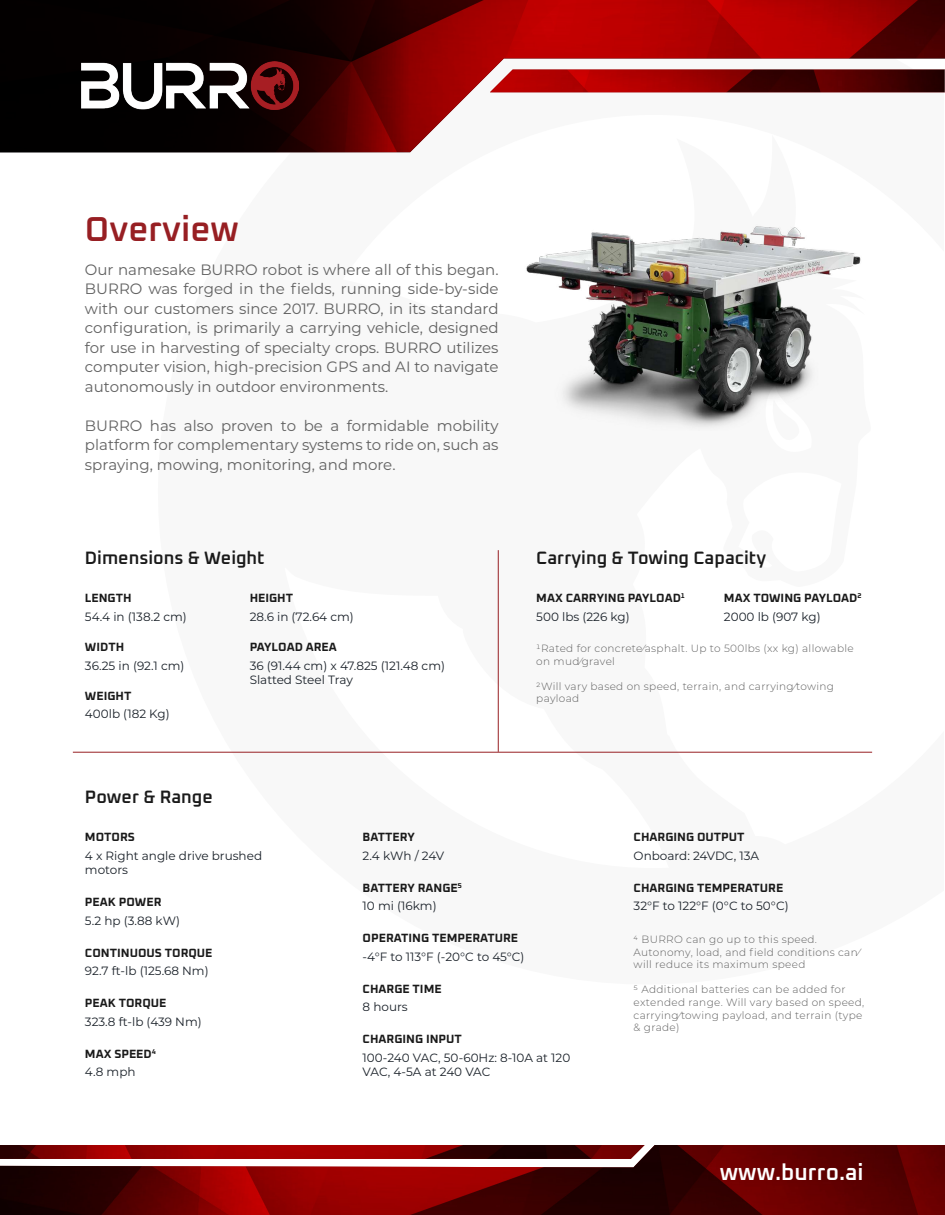
<style>
.page{position:relative;width:945px;height:1215px;background:#fff}
.page>*{position:absolute;margin:0;border:0;box-sizing:border-box;transform-origin:0 0}
.t1{font:200 34.8px "Oxanium";color:#971f23}
.t2{font:200 22.65px "Oxanium";color:#fff}
.t3{font:200 18px "Oxanium";color:#1a1a1a}
.t4{font:15px/19.5px "Montserrat";color:#616161;text-align:justify}
.t5{font:12px/14.4px "Montserrat";color:#1a2129}
.t6{font:200 12px "Oxanium";color:#1a1a1a}
.t7{font:300 10.5px/12.6px "Montserrat";letter-spacing:.03em;color:#616161}
</style>
<div class="page">
<img style="left:526px;top:226px;width:335px;height:205px">
<hr style="left:498px;top:550px;width:1px;height:202px;background:#971f23">
<hr style="left:73px;top:752px;width:799px;height:1px;background:#971f23">
<img style="left:562px;top:0;width:383px;height:93px">
<img style="left:562px;top:70px;width:383px;height:22px">
<svg style="left:0;top:0;width:562px;height:152px;background:#4b1b1b"></svg>
<img style="left:82px;top:62px;width:216px;height:48px">
<img style="left:0;top:1145px;width:945px;height:70px">
<img style="left:0;top:1145px;width:645px;height:14px">
<h1 class="t1" style="left:85px;top:215px;width:155px">Overview</h1>
<p class="t4" style="left:85px;top:260px;width:415px">Our namesake BURRO robot is where all of this began.<br>BURRO was forged in the fields, running side-by-side with our customers since 2017. BURRO, in its standard configuration, is primarily a carrying vehicle, designed for use in harvesting of specialty crops. BURRO utilizes computer vision, high-precision GPS and AI to navigate autonomously in outdoor environments.</p>
<p class="t4" style="left:85px;top:416px;width:415px">BURRO has also proven to be a formidable mobility platform for complementary systems to ride on, such as spraying, mowing, monitoring, and more.</p>
<p class="t3" style="left:85px;top:551px;width:181px">Dimensions &amp; Weight</p>
<p class="t3" style="left:536px;top:551px;width:231px">Carrying &amp; Towing Capacity</p>
<p class="t6" style="left:85px;top:593px;width:48px">LENGTH</p>
<p class="t6" style="left:250px;top:593px;width:45px">HEIGHT</p>
<p class="t6" style="left:536px;top:593px;width:150px">MAX CARRYING PAYLOAD<sup>1</sup></p>
<p class="t6" style="left:724px;top:593px;width:139px">MAX TOWING PAYLOAD<sup>2</sup></p>
<p class="t5" style="left:85px;top:610px;width:103px">54.4 in (138.2 cm)</p>
<p class="t5" style="left:250px;top:610px;width:106px">28.6 in (72.64 cm)</p>
<p class="t5" style="left:536px;top:610px;width:95px">500 lbs (226 kg)</p>
<p class="t5" style="left:250px;top:659px;width:197px">36 (91.44 cm) x 47.825 (121.48 cm)<br>Slatted Steel Tray</p>
<p class="t5" style="left:724px;top:610px;width:98px">2000 lb (907 kg)</p>
<p class="t6" style="left:85px;top:642px;width:41px">WIDTH</p>
<p class="t6" style="left:250px;top:642px;width:89px">PAYLOAD AREA</p>
<p class="t7" style="left:536px;top:643px;width:319px">1Rated for concrete/asphalt. Up to 500lbs (xx kg) allowable on mud/gravel</p>
<p class="t7" style="left:536px;top:681px;width:299px">2Will vary based on speed, terrain, and carrying/towing payload</p>
<p class="t5" style="left:85px;top:659px;width:101px">36.25 in (92.1 cm)</p>
<p class="t6" style="left:85px;top:691px;width:48px">WEIGHT</p>
<p class="t5" style="left:85px;top:707px;width:86px">400lb (182 Kg)</p>
<p class="t3" style="left:85px;top:790px;width:129px">Power &amp; Range</p>
<p class="t6" style="left:85px;top:832px;width:51px">MOTORS</p>
<p class="t5" style="left:85px;top:849px;width:179px">4 x Right angle drive brushed motors</p>
<p class="t6" style="left:85px;top:897px;width:78px">PEAK POWER</p>
<p class="t5" style="left:85px;top:914px;width:97px">5.2 hp (3.88 kW)</p>
<p class="t6" style="left:85px;top:947px;width:129px">CONTINUOUS TORQUE</p>
<p class="t5" style="left:85px;top:964px;width:125px">92.7 ft-lb (125.68 Nm)</p>
<p class="t6" style="left:85px;top:998px;width:83px">PEAK TORQUE</p>
<p class="t5" style="left:85px;top:1015px;width:118px">323.8 ft-lb (439 Nm)</p>
<p class="t6" style="left:85px;top:1048px;width:72px">MAX SPEED<sup>4</sup></p>
<p class="t5" style="left:85px;top:1065px;width:52px">4.8 mph</p>
<p class="t6" style="left:363px;top:832px;width:54px">BATTERY</p>
<p class="t6" style="left:634px;top:832px;width:112px">CHARGING OUTPUT</p>
<p class="t5" style="left:363px;top:849px;width:83px">2.4 kWh / 24V</p>
<p class="t5" style="left:634px;top:849px;width:127px">Onboard: 24VDC, 13A</p>
<p class="t6" style="left:363px;top:883px;width:101px">BATTERY RANGE<sup>5</sup></p>
<p class="t6" style="left:634px;top:882px;width:151px">CHARGING TEMPERATURE</p>
<p class="t5" style="left:363px;top:899px;width:76px">10 mi (16km)</p>
<p class="t5" style="left:634px;top:899px;width:157px">32°F to 122°F (0°C to 50°C)</p>
<p class="t6" style="left:363px;top:933px;width:157px">OPERATING TEMPERATURE</p>
<p class="t5" style="left:363px;top:950px;width:163px">-4°F to 113°F (-20°C to 45°C)</p>
<p class="t6" style="left:363px;top:984px;width:81px">CHARGE TIME</p>
<p class="t5" style="left:363px;top:1000px;width:47px">8 hours</p>
<p class="t6" style="left:363px;top:1034px;width:101px">CHARGING INPUT</p>
<p class="t5" style="left:363px;top:1051px;width:209px">100-240 VAC, 50-60Hz: 8-10A at 120<br>VAC, 4-5A at 240 VAC</p>
<p class="t7" style="left:634px;top:934px;width:228px">4 BURRO can go up to this speed.<br>Autonomy, load, and field conditions can/ will reduce its maximum speed</p>
<p class="t7" style="left:634px;top:984px;width:232px">5 Additional batteries can be added for extended range. Will vary based on speed, carrying/towing payload, and terrain (type &amp; grade)</p>
<h2 class="t2" style="left:720px;top:1163px;width:145px">www.burro.ai</h2>
</div>
